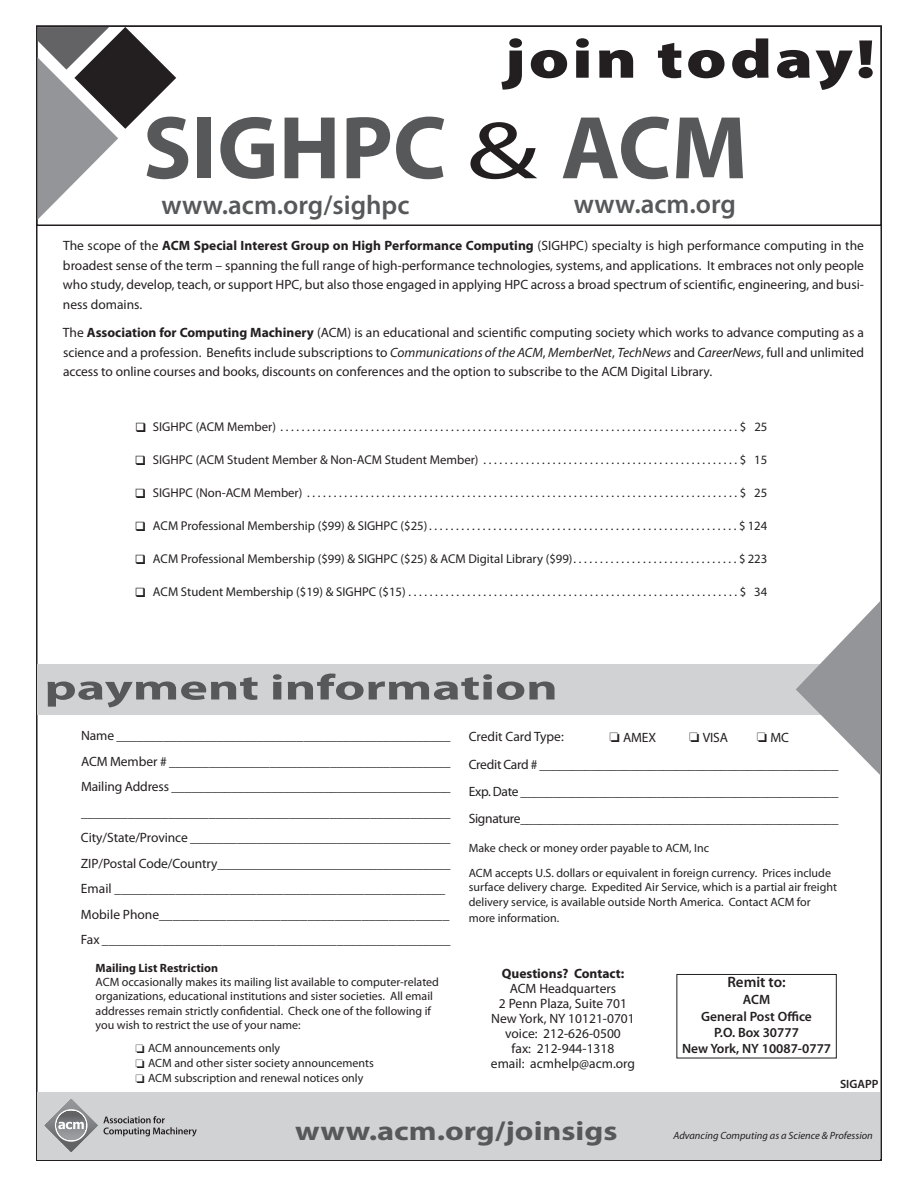
<style>
.page{position:relative;width:918px;height:1188px;background:#fff}
.page>*{position:absolute;margin:0;border:0;box-sizing:border-box;transform-origin:0 0}
.t1{font:700 90px "Myriad Pro";color:#57585a}
.t2{font:900 55.2px "Myriad Pro";letter-spacing:.045em;color:#231f20;scale:1.25 1}
.t3{font:700 36px "Myriad Pro";color:#57585a;scale:1.5 1}
.t4{font:600 27px "Myriad Pro";color:#57585a}
.t5{font:700 27px "Myriad Pro";color:#57585a;scale:1.2 1}
.t6{font:600 15px "Myriad Pro";color:#231f20}
.t7{font:13.5px/25.5px "Myriad Pro";color:#231f20;text-align:justify}
.t8{font:13.5px/27px "Myriad Pro";letter-spacing:-.02em;color:#231f20}
.t9{font:600 13.5px/16.2px "Myriad Pro";color:#231f20;text-align:center}
.t10{font:700 13.5px "Myriad Pro";color:#231f20}
.t11{font:12.75px "Myriad Pro";color:#231f20}
.t12{font:12px/14.4px "Myriad Pro";color:#231f20}
.t13{font:700 12px "Myriad Pro";color:#231f20}
.t14{font:600 12px "Myriad Pro";color:#231f20}
.t15{font:italic 10.5px "Myriad Pro";color:#231f20}
.s1{font-weight:400;font-size:81.9px;color:#231f20}
.s2{font-weight:700}
.s3{font-style:italic}
</style>
<div class="page">
<div style="left:38px;top:1092px;width:842px;height:68px;background:#d1d2d4"></div>
<div style="left:36px;top:26px;width:846px;height:200px;border:2px solid #231f20"></div>
<svg style="left:37px;top:27px;width:139px;height:193px"></svg>
<div style="left:38px;top:664px;width:842px;height:51px;background:#d1d2d4"></div>
<svg style="left:796px;top:601px;width:85px;height:174px"></svg>
<div style="left:676px;top:974px;width:161px;height:84px;border:1px solid #231f20"></div>
<svg style="left:103px;top:1116px;width:94px;height:21px"></svg>
<hr style="left:45px;top:1099px;width:53px;height:1px;background:#939598">
<hr style="left:45px;top:1100px;width:53px;height:1px;background:#939598">
<hr style="left:45px;top:1101px;width:53px;height:1px;background:#939598">
<hr style="left:45px;top:1102px;width:53px;height:1px;background:#939598">
<hr style="left:45px;top:1103px;width:53px;height:1px;background:#929497">
<hr style="left:45px;top:1104px;width:53px;height:1px;background:#929497">
<hr style="left:45px;top:1105px;width:53px;height:1px;background:#919396">
<hr style="left:45px;top:1106px;width:53px;height:1px;background:#909295">
<hr style="left:45px;top:1107px;width:53px;height:1px;background:#909295">
<hr style="left:45px;top:1108px;width:53px;height:1px;background:#8f9194">
<hr style="left:45px;top:1109px;width:53px;height:1px;background:#8e9093">
<hr style="left:45px;top:1110px;width:53px;height:1px;background:#8d8f92">
<hr style="left:45px;top:1111px;width:53px;height:1px;background:#8d8f92">
<hr style="left:45px;top:1112px;width:53px;height:1px;background:#8c8e91">
<hr style="left:45px;top:1113px;width:53px;height:1px;background:#8b8d90">
<hr style="left:45px;top:1114px;width:53px;height:1px;background:#8a8c8f">
<hr style="left:45px;top:1115px;width:53px;height:1px;background:#898b8e">
<hr style="left:45px;top:1116px;width:53px;height:1px;background:#888a8d">
<hr style="left:45px;top:1117px;width:53px;height:1px;background:#87898c">
<hr style="left:45px;top:1118px;width:53px;height:1px;background:#86888b">
<hr style="left:45px;top:1119px;width:53px;height:1px;background:#848689">
<hr style="left:45px;top:1120px;width:53px;height:1px;background:#848689">
<hr style="left:45px;top:1121px;width:53px;height:1px;background:#828487">
<hr style="left:45px;top:1122px;width:53px;height:1px;background:#818386">
<hr style="left:45px;top:1123px;width:53px;height:1px;background:#808285">
<hr style="left:45px;top:1124px;width:53px;height:1px;background:#7e8083">
<hr style="left:45px;top:1125px;width:53px;height:1px;background:#7d7f82">
<hr style="left:45px;top:1126px;width:53px;height:1px;background:#7b7d80">
<hr style="left:45px;top:1127px;width:53px;height:1px;background:#7b7d80">
<hr style="left:45px;top:1128px;width:53px;height:1px;background:#797b7e">
<hr style="left:45px;top:1129px;width:53px;height:1px;background:#78797c">
<hr style="left:45px;top:1130px;width:53px;height:1px;background:#76787b">
<hr style="left:45px;top:1131px;width:53px;height:1px;background:#747578">
<hr style="left:45px;top:1132px;width:53px;height:1px;background:#737477">
<hr style="left:45px;top:1133px;width:53px;height:1px;background:#727376">
<hr style="left:45px;top:1134px;width:53px;height:1px;background:#6f7073">
<hr style="left:45px;top:1135px;width:53px;height:1px;background:#6e6f72">
<hr style="left:45px;top:1136px;width:53px;height:1px;background:#6c6d70">
<hr style="left:45px;top:1137px;width:53px;height:1px;background:#6a6b6e">
<hr style="left:45px;top:1138px;width:53px;height:1px;background:#69696c">
<hr style="left:45px;top:1139px;width:53px;height:1px;background:#67676a">
<hr style="left:45px;top:1140px;width:53px;height:1px;background:#666669">
<hr style="left:45px;top:1141px;width:53px;height:1px;background:#636366">
<hr style="left:45px;top:1142px;width:53px;height:1px;background:#636366">
<hr style="left:45px;top:1143px;width:53px;height:1px;background:#636366">
<hr style="left:45px;top:1144px;width:53px;height:1px;background:#636366">
<hr style="left:45px;top:1145px;width:53px;height:1px;background:#636366">
<hr style="left:45px;top:1146px;width:53px;height:1px;background:#636366">
<hr style="left:45px;top:1147px;width:53px;height:1px;background:#636366">
<hr style="left:45px;top:1148px;width:53px;height:1px;background:#636366">
<hr style="left:45px;top:1149px;width:53px;height:1px;background:#636366">
<hr style="left:45px;top:1150px;width:53px;height:1px;background:#636366">
<hr style="left:45px;top:1151px;width:53px;height:1px;background:#636366">
<hr style="left:45px;top:1152px;width:53px;height:1px;background:#636366">
<svg style="left:55px;top:1109px;width:33px;height:33px"></svg>
<svg style="left:57px;top:1111px;width:29px;height:30px"></svg>
<h2 class="t2" style="left:504px;top:38px;width:299px">join today!</h2>
<h1 class="t1" style="left:143px;top:114px;width:606px">SIGHPC <span class="s1">&amp;</span> ACM</h1>
<h3 class="t4" style="left:161px;top:195px;width:250px">www.acm.org/sighpc</h3>
<h3 class="t4" style="left:574px;top:194px;width:163px">www.acm.org</h3>
<p class="t7" style="left:63px;top:237px;width:803px;line-height:19.5px">The scope of the <span class="s2">ACM Special Interest Group on High Performance Computing</span> (SIGHPC) specialty is high performance computing in the broadest sense of the term – spanning the full range of high-performance technologies, systems, and applications. It embraces not only people who study, develop, teach, or support HPC, but also those engaged in applying HPC across a broad spectrum of scientific, engineering, and busi&shy;ness domains.</p>
<p class="t7" style="left:63px;top:324px;width:803px;line-height:19.5px">The <span class="s2">Association for Computing Machinery</span> (ACM) is an educational and scientific computing society which works to advance computing as a science and a profession. Benefits include subscriptions to <span class="s3">Communications ofthe ACM</span>, <span class="s3">MemberNet</span>, <span class="s3">TechNews</span> and <span class="s3">CareerNews</span>, full and unlimited access to online courses and books, discounts on conferences and the option to subscribe to the ACM Digital Library.</p>
<p class="t11" style="left:135px;top:422px;width:634px">❑ SIGHPC (ACM Member) . . . . . . . . . . . . . . . . . . . . . . . . . . . . . . . . . . . . . . . . . . . . . . . . . . . . . . . . . . . . . . . . . . . . . . . . . . . . . . . . . . . . . . $ 25</p>
<p class="t11" style="left:135px;top:455px;width:634px">❑ SIGHPC (ACM Student Member &amp; Non-ACM Student Member) . . . . . . . . . . . . . . . . . . . . . . . . . . . . . . . . . . . . . . . . . . . . . . . . $ 15</p>
<p class="t11" style="left:135px;top:488px;width:634px">❑ SIGHPC (Non-ACM Member) . . . . . . . . . . . . . . . . . . . . . . . . . . . . . . . . . . . . . . . . . . . . . . . . . . . . . . . . . . . . . . . . . . . . . . . . . . . . . . . . . $ 25</p>
<p class="t11" style="left:135px;top:521px;width:634px">❑ ACM Professional Membership ($99) &amp; SIGHPC ($25) . . . . . . . . . . . . . . . . . . . . . . . . . . . . . . . . . . . . . . . . . . . . . . . . . . . . . . . . . . $ 124</p>
<p class="t11" style="left:135px;top:554px;width:634px">❑ ACM Professional Membership ($99) &amp; SIGHPC ($25) &amp; ACM Digital Library ($99). . . . . . . . . . . . . . . . . . . . . . . . . . . . . . . $ 223</p>
<p class="t11" style="left:135px;top:587px;width:634px">❑ ACM Student Membership ($19) &amp; SIGHPC ($15) . . . . . . . . . . . . . . . . . . . . . . . . . . . . . . . . . . . . . . . . . . . . . . . . . . . . . . . . . . . . . . $ 34</p>
<h3 class="t3" style="left:45px;top:674px;width:344px">payment information</h3>
<p class="t7" style="left:81px;top:724px;width:371px;text-align:left">Name __________________________________________________ ACM Member # __________________________________________ Mailing Address __________________________________________ _______________________________________________________ City/State/Province _______________________________________ ZIP/Postal Code/Country___________________________________ Email _________________________________________________ Mobile Phone___________________________________________ Fax ____________________________________________________</p>
<p class="t7" style="left:469px;top:725px;width:97px">Credit Card Type:</p>
<p class="t7" style="left:610px;top:726px;width:48px">❏ AMEX</p>
<p class="t7" style="left:689px;top:726px;width:40px">❏ VISA</p>
<p class="t8" style="left:469px;top:725px;width:371px;text-indent:288px">❏ MC<br>Credit Card # ______________________________________________ Exp. Date _________________________________________________ Signature_________________________________________________</p>
<p class="t12" style="left:469px;top:836px;width:364px;line-height:24.9px">Make check or money order payable to ACM, Inc<br>ACM accepts U.S. dollars or equivalent in foreign currency. Prices include</p>
<p class="t12" style="left:469px;top:881px;width:370px">surface delivery charge. Expedited Air Service, which is a partial air freight delivery service, is available outside North America. Contact ACM for</p>
<p class="t12" style="left:469px;top:912px;width:92px">more information.</p>
<p class="t13" style="left:96px;top:963px;width:124px">Mailing List Restriction</p>
<p class="t12" style="left:96px;top:976px;width:345px">ACM occasionally makes its mailing list available to computer-related organizations, educational institutions and sister societies. All email addresses remain strictly confidential. Check one of the following if you wish to restrict the use of your name:</p>
<p class="t12" style="left:136px;top:1041px;width:240px;line-height:15.3px">❏ ACM announcements only<br>❏ ACM and other sister society announcements ❏ ACM subscription and renewal notices only</p>
<p class="t10" style="left:502px;top:968px;width:124px">Questions? Contact:</p>
<p class="t7" style="left:491px;top:982px;width:146px;line-height:15px;text-align:center">ACM Headquarters<br>2 Penn Plaza, Suite 701<br>New York, NY 10121-0701 voice: 212-626-0500<br>fax: 212-944-1318<br>email: acmhelp@acm.org</p>
<p class="t6" style="left:727px;top:977px;width:60px">Remit to:</p>
<p class="t9" style="left:682px;top:993px;width:151px">ACM<br>General Post Office<br>P.O. Box 30777<br>New York, NY 10087-0777</p>
<p class="t14" style="left:840px;top:1080px;width:40px">SIGAPP</p>
<h3 class="t5" style="left:295px;top:1121px;width:270px">www.acm.org/joinsigs</h3>
<p class="t15" style="left:674px;top:1131px;width:201px">Advancing Computing as a Science &amp; Profession</p>
</div>
